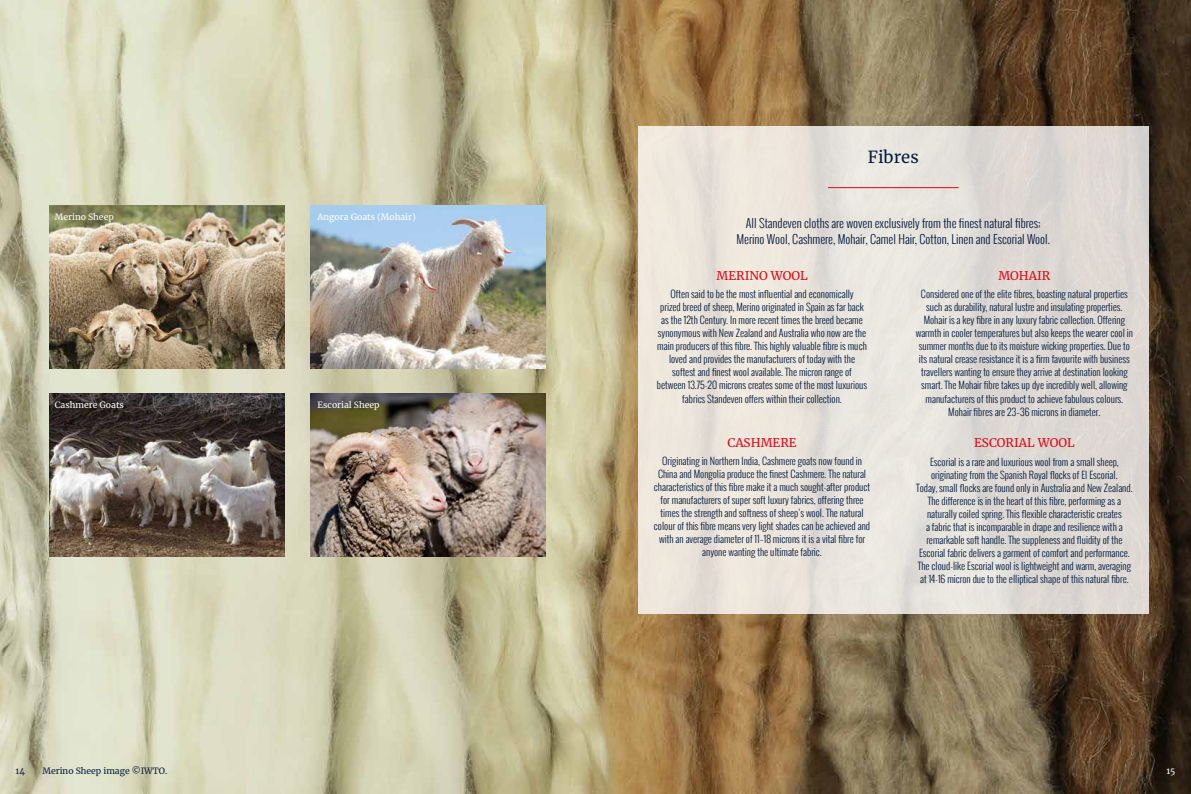
<style>
.page{position:relative;width:1191px;height:794px;background:#fff}
.page>*{position:absolute;margin:0;border:0;box-sizing:border-box;transform-origin:0 0}
.t1{font:16.6px "Merriweather";color:#041c40}
.t2{font:300 12px/16px "Oswald";color:#041c40;text-align:center}
.t3{font:12px "Merriweather";color:#e30613}
.t4{font:300 10px/13px "Oswald";color:#041c40;text-align:center}
.t5{font:8.6px "Merriweather";color:#fff}
.t6{font:8.6px "Merriweather";color:#041c40}
</style>
<div class="page">
<img style="left:0;top:0;width:1191px;height:794px">
<div style="left:638px;top:126px;width:510px;height:488px;background:linear-gradient(to right,#f0eadf,#dbd7d3)"></div>
<hr style="left:828px;top:187px;width:130px;height:1px;background:#e30613">
<img style="left:50px;top:205px;width:235px;height:163px">
<img style="left:311px;top:205px;width:235px;height:163px">
<img style="left:50px;top:393px;width:235px;height:163px">
<img style="left:311px;top:393px;width:235px;height:163px">
<p class="t5" style="left:55px;top:211px;width:60px">Merino Sheep</p>
<p class="t5" style="left:317px;top:211px;width:100px">Angora Goats (Mohair)</p>
<p class="t5" style="left:55px;top:399px;width:71px">Cashmere Goats</p>
<p class="t5" style="left:317px;top:399px;width:64px">Escorial Sheep</p>
<p class="t6" style="left:16px;top:765px;width:11px">14</p>
<p class="t6" style="left:43px;top:765px;width:126px">Merino Sheep image ©IWTO.</p>
<h1 class="t1" style="left:867px;top:145px;width:53px">Fibres</h1>
<p class="t2" style="left:736px;top:215px;width:315px">All Standeven cloths are woven exclusively from the finest natural fibres;<br>Merino Wool, Cashmere, Mohair, Camel Hair, Cotton, Linen and Escorial Wool.</p>
<p class="t3" style="left:716px;top:267px;width:93px">MERINO WOOL</p>
<p class="t4" style="left:657px;top:288px;width:212px">Often said to be the most influential and economically<br>prized breed of sheep, Merino originated in Spain as far back as the 12th Century. In more recent times the breed became synonymous with New Zealand and Australia who now are the main producers of this fibre. This highly valuable fibre is much loved and provides the manufacturers of today with the softest and finest wool available. The micron range of between 13.75-20 microns creates some of the most luxurious fabrics Standeven offers within their collection.</p>
<p class="t3" style="left:727px;top:434px;width:71px">CASHMERE</p>
<p class="t4" style="left:654px;top:454px;width:218px">Originating in Northern India, Cashmere goats now found in China and Mongolia produce the finest Cashmere. The natural characteristics of this fibre make it a much sought-after product for manufacturers of super soft luxury fabrics, offering three times the strength and softness of sheep’s wool. The natural colour of this fibre means very light shades can be achieved and with an average diameter of 11–18 microns it is a vital fibre for anyone wanting the ultimate fabric.</p>
<p class="t3" style="left:998px;top:267px;width:54px">MOHAIR</p>
<p class="t4" style="left:915px;top:288px;width:219px">Considered one of the elite fibres, boasting natural properties such as durability, natural lustre and insulating properties.<br>Mohair is a key fibre in any luxury fabric collection. Offering warmth in cooler temperatures but also keeps the wearer cool in summer months due to its moisture wicking properties. Due to its natural crease resistance it is a firm favourite with business travellers wanting to ensure they arrive at destination looking smart. The Mohair fibre takes up dye incredibly well, allowing manufacturers of this product to achieve fabulous colours.<br>Mohair fibres are 23–36 microns in diameter.</p>
<p class="t3" style="left:974px;top:434px;width:102px">ESCORIAL WOOL</p>
<p class="t4" style="left:916px;top:455px;width:218px">Escorial is a rare and luxurious wool from a small sheep, originating from the Spanish Royal flocks of El Escorial.<br>Today, small flocks are found only in Australia and New Zealand.<br>The difference is in the heart of this fibre, performing as a naturally coiled spring. This flexible characteristic creates<br>a fabric that is incomparable in drape and resilience with a remarkable soft handle. The suppleness and fluidity of the Escorial fabric delivers a garment of comfort and performance.<br>The cloud-like Escorial wool is lightweight and warm, averaging at 14-16 micron due to the elliptical shape of this natural fibre.</p>
<p class="t5" style="left:1166px;top:765px;width:10px">15</p>
</div>
